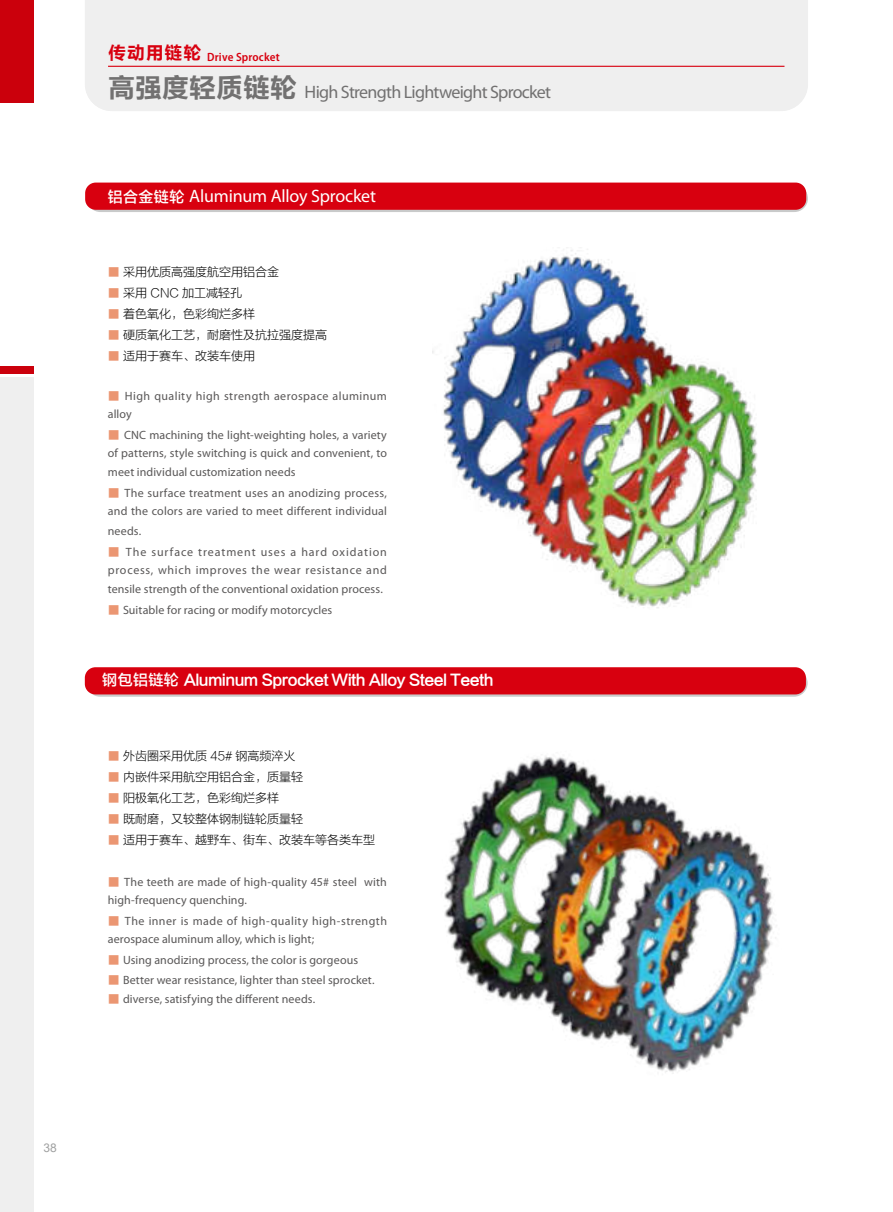
<style>
.page{position:relative;width:893px;height:1212px;background:#fff}
.page>*{position:absolute;margin:0;border:0;box-sizing:border-box;transform-origin:0 0}
.t1{font:18px "Myriad Pro";letter-spacing:-.04em;color:#727171}
.t2{font:18px "Myriad Pro";letter-spacing:-.01em;color:#fff}
.t3{font:15px "FZLTZHK GBK1 0";letter-spacing:-.04em;color:#fff}
.t4{font:12px/18px "Myriad Pro";letter-spacing:.01em;color:#595757}
.t5{font:12px "FZLTXHK GBK1 0";color:#000}
.t6{font:12px/18px "Myriad Pro";letter-spacing:.065em;color:#595757}
.t7{font:12px/18px "Myriad Pro";letter-spacing:.03em;color:#595757}
.t8{font:12px/18px "Myriad Pro";letter-spacing:.035em;color:#595757}
.t9{font:600 semi-condensed 12px "Myriad Pro";letter-spacing:.015em;color:#d8000f}
.t10{font:12px "Arial";color:#9fa0a0}
.s1{font-family:"FZLTCHJW GB1 0";font-size:27px}
.s2{font-family:"FZLTZHK GBK1 0";font-size:15px}
.s3{color:#eb9672}
.s4{font-family:"FZLTZHUNHK GBK1 0";color:#eb9672}
</style>
<div class="page">
<div style="left:0;top:377px;width:34px;height:835px;background:#efefef"></div>
<div style="left:0;top:366px;width:34px;height:7px;background:#cb000c"></div>
<div style="left:0;top:0;width:34px;height:103px;background:#cb000c"></div>
<div style="left:85px;top:0;width:723px;height:111px;background:#efefef"></div>
<hr style="left:108px;top:66px;width:676px;height:1px;background:#d8000f">
<div style="left:87px;top:185px;width:721px;height:27px;background:#c9caca;border-radius:14px"></div>
<div style="left:85px;top:183px;width:721px;height:27px;background:#d8000f;border-radius:11px"></div>
<div style="left:87px;top:669px;width:721px;height:28px;background:linear-gradient(to right,#c9c9c9,#c9caca);border-radius:14px"></div>
<div style="left:85px;top:667px;width:721px;height:27px;background:#d8000f;border-radius:11px"></div>
<img style="left:444px;top:756px;width:332px;height:318px">
<img style="left:432px;top:250px;width:325px;height:358px">
<p class="t9" style="left:108px;top:53px;width:173px"><sup>传动用链轮</sup> Drive Sprocket</p>
<h1 class="t1" style="left:108px;top:85px;width:445px"><span class="s1">高强度轻质链轮</span> High Strength Lightweight Sprocket</h1>
<h1 class="t2" style="left:108px;top:189px;width:270px"><span class="s2">铝合金链轮</span> Aluminum Alloy Sprocket</h1>
<p class="t5" style="left:108px;top:265px;width:173px"><span class="s3">■</span> 采用优质高强度航空用铝合金</p>
<p class="t5" style="left:108px;top:286px;width:136px"><span class="s3">■</span> 采用 CNC 加工减轻孔</p>
<p class="t5" style="left:108px;top:307px;width:149px"><span class="s3">■</span> 着色氧化，色彩绚烂多样</p>
<p class="t5" style="left:108px;top:328px;width:221px"><span class="s3">■</span> 硬质氧化工艺，耐磨性及抗拉强度提高</p>
<p class="t5" style="left:108px;top:349px;width:149px"><span class="s3">■</span> 适用于赛车、改装车使用</p>
<p class="t8" style="left:108px;top:388px;width:281px"><span class="s4">■</span> High quality high strength aerospace aluminum alloy</p>
<p class="t4" style="left:108px;top:427px;width:281px"><span class="s4">■</span> CNC machining the light-weighting holes, a variety of patterns, style switching is quick and convenient, to</p>
<p class="t4" style="left:108px;top:464px;width:189px">meet individual customization needs</p>
<p class="t4" style="left:108px;top:485px;width:281px"><span class="s4">■</span> The surface treatment uses an anodizing process, and the colors are varied to meet different individual</p>
<p class="t4" style="left:108px;top:523px;width:35px">needs.</p>
<p class="t6" style="left:108px;top:544px;width:281px"><span class="s4">■</span> The surface treatment uses a hard oxidation process, which improves the wear resistance and</p>
<p class="t4" style="left:108px;top:581px;width:276px">tensile strength of the conventional oxidation process.</p>
<p class="t4" style="left:108px;top:602px;width:226px"><span class="s4">■</span> Suitable for racing or modify motorcycles</p>
<p class="t3" style="left:102px;top:671px;width:393px">钢包铝链轮 Aluminum Sprocket With Alloy Steel Teeth</p>
<p class="t5" style="left:108px;top:749px;width:189px"><span class="s3">■</span> 外齿圈采用优质 45# 钢高频淬火</p>
<p class="t5" style="left:108px;top:770px;width:197px"><span class="s3">■</span> 内嵌件采用航空用铝合金，质量轻</p>
<p class="t5" style="left:108px;top:791px;width:173px"><span class="s3">■</span> 阳极氧化工艺，色彩绚烂多样</p>
<p class="t5" style="left:108px;top:812px;width:197px"><span class="s3">■</span> 既耐磨，又较整体钢制链轮质量轻</p>
<p class="t5" style="left:108px;top:833px;width:269px"><span class="s3">■</span> 适用于赛车、越野车、街车、改装车等各类车型</p>
<p class="t4" style="left:108px;top:874px;width:281px"><span class="s4">■</span> The teeth are made of high-quality 45# steel with high-frequency quenching.</p>
<p class="t7" style="left:108px;top:913px;width:281px"><span class="s4">■</span> The inner is made of high-quality high-strength aerospace aluminum alloy, which is light;</p>
<p class="t4" style="left:108px;top:952px;width:252px"><span class="s4">■</span> Using anodizing process, the color is gorgeous</p>
<p class="t4" style="left:108px;top:971px;width:268px"><span class="s4">■</span> Better wear resistance, lighter than steel sprocket.</p>
<p class="t4" style="left:108px;top:991px;width:209px"><span class="s4">■</span> diverse, satisfying the different needs.</p>
<p class="t10" style="left:44px;top:1141px;width:15px">38</p>
</div>
